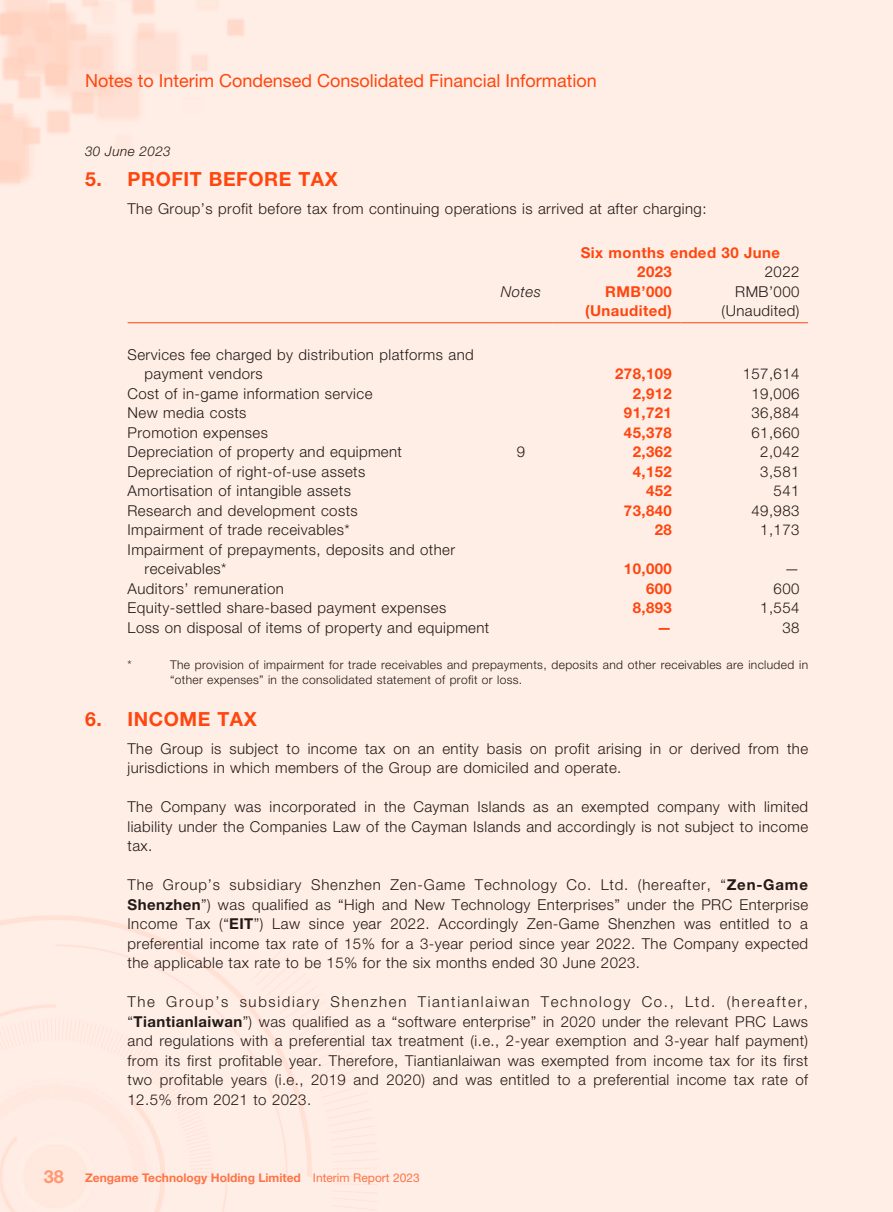
<style>
.page{position:relative;width:893px;height:1212px;background:#fff}
.page>*{position:absolute;margin:0;border:0;box-sizing:border-box;transform-origin:0 0}
.t1{font:700 19.5px "Helvetica Neue LT Std";letter-spacing:.03em;color:#ff460f}
.t2{font:18px "Helvetica Neue LT Std";color:#ff460f}
.t3{font:300 15px/19.5px "Helvetica Neue LT Std";letter-spacing:.03em;color:#231916}
.t4{font:700 15px/19.5px "Helvetica Neue LT Std";letter-spacing:.03em;color:#ff460f}
.t5{font:italic 300 15px "Helvetica Neue LT Std";letter-spacing:.03em;color:#231916}
.t6{font:italic 300 13.5px "Helvetica Neue LT Std";letter-spacing:.03em;color:#231916}
.t7{font:300 12px/15px "Helvetica Neue LT Std";letter-spacing:.03em;color:#231916}
.t8{font:700 12px "Helvetica Neue LT Std";color:#ff7345}
.s1{font-weight:700}
.s2{font-size:18px;color:#ff9872}
.s3{font-weight:400}
</style>
<div class="page">
<hr style="left:128px;top:322px;width:361px;height:1px;background:#ff460f">
<hr style="left:489px;top:322px;width:64px;height:1px;background:#ff460f">
<hr style="left:553px;top:322px;width:127px;height:1px;background:#ff460f">
<hr style="left:680px;top:322px;width:128px;height:1px;background:#ff460f">
<p class="t2" style="left:85px;top:70px;width:513px">Notes to Interim Condensed Consolidated Financial Information</p>
<p class="t6" style="left:85px;top:143px;width:87px">30 June 2023</p>
<h1 class="t1" style="left:85px;top:167px;width:254px">5. PROFIT BEFORE TAX</h1>
<p class="t3" style="left:128px;top:199px;width:580px">The Group’s profit before tax from continuing operations is arrived at after charging:</p>
<p class="t4" style="left:637px;top:242px;width:144px;text-indent:-57px">Six months ended 30 June<br>2023</p>
<p class="t3" style="left:765px;top:262px;width:36px">2022</p>
<p class="t3" style="left:145px;top:344px;width:331px;text-indent:-17px">Services fee charged by distribution platforms and payment vendors</p>
<p class="t5" style="left:501px;top:282px;width:42px">Notes</p>
<p class="t4" style="left:605px;top:281px;width:68px">RMB’000</p>
<p class="t3" style="left:735px;top:281px;width:66px">RMB’000</p>
<p class="t4" style="left:585px;top:301px;width:88px">(Unaudited)</p>
<p class="t3" style="left:722px;top:301px;width:79px">(Unaudited)</p>
<p class="t4" style="left:615px;top:364px;width:58px">278,109</p>
<p class="t3" style="left:743px;top:364px;width:58px">157,614</p>
<p class="t3" style="left:128px;top:383px;width:246px">Cost of in-game information service</p>
<p class="t4" style="left:633px;top:383px;width:41px">2,912</p>
<p class="t3" style="left:751px;top:383px;width:49px">19,006</p>
<p class="t3" style="left:128px;top:403px;width:120px">New media costs</p>
<p class="t4" style="left:624px;top:403px;width:49px">91,721</p>
<p class="t3" style="left:751px;top:403px;width:49px">36,884</p>
<p class="t3" style="left:128px;top:422px;width:142px">Promotion expenses</p>
<p class="t4" style="left:624px;top:422px;width:49px">45,378</p>
<p class="t3" style="left:751px;top:422px;width:49px">61,660</p>
<p class="t3" style="left:128px;top:442px;width:276px">Depreciation of property and equipment</p>
<p class="t3" style="left:517px;top:442px;width:10px">9</p>
<p class="t4" style="left:633px;top:442px;width:41px">2,362</p>
<p class="t3" style="left:760px;top:442px;width:41px">2,042</p>
<p class="t3" style="left:128px;top:461px;width:239px">Depreciation of right-of-use assets</p>
<p class="t4" style="left:633px;top:461px;width:41px">4,152</p>
<p class="t3" style="left:760px;top:461px;width:41px">3,581</p>
<p class="t3" style="left:128px;top:481px;width:225px">Amortisation of intangible assets</p>
<p class="t4" style="left:646px;top:481px;width:27px">452</p>
<p class="t3" style="left:774px;top:481px;width:27px">541</p>
<p class="t3" style="left:128px;top:500px;width:232px">Research and development costs</p>
<p class="t4" style="left:624px;top:500px;width:49px">73,840</p>
<p class="t3" style="left:751px;top:500px;width:49px">49,983</p>
<p class="t3" style="left:128px;top:520px;width:224px">Impairment of trade receivables*</p>
<p class="t4" style="left:655px;top:520px;width:19px">28</p>
<p class="t3" style="left:760px;top:520px;width:41px">1,173</p>
<p class="t3" style="left:145px;top:539px;width:312px;text-indent:-17px">Impairment of prepayments, deposits and other receivables*</p>
<p class="t4" style="left:624px;top:559px;width:49px">10,000</p>
<p class="t3" style="left:784px;top:559px;width:16px">—</p>
<p class="t3" style="left:128px;top:578px;width:158px">Auditors’ remuneration</p>
<p class="t4" style="left:646px;top:578px;width:27px">600</p>
<p class="t3" style="left:774px;top:578px;width:27px">600</p>
<p class="t3" style="left:128px;top:598px;width:320px">Equity-settled share-based payment expenses</p>
<p class="t4" style="left:633px;top:598px;width:41px">8,893</p>
<p class="t3" style="left:760px;top:598px;width:41px">1,554</p>
<p class="t3" style="left:128px;top:617px;width:363px">Loss on disposal of items of property and equipment</p>
<p class="t4" style="left:657px;top:617px;width:16px">—</p>
<p class="t3" style="left:782px;top:617px;width:19px">38</p>
<p class="t7" style="left:128px;top:657px;width:6px">*</p>
<p class="t7" style="left:170px;top:657px;width:640px">The provision of impairment for trade receivables and prepayments, deposits and other receivables are included in “other expenses” in the consolidated statement of profit or loss.</p>
<h1 class="t1" style="left:85px;top:707px;width:173px">6. INCOME TAX</h1>
<p class="t3" style="left:128px;top:738px;width:682px">The Group is subject to income tax on an entity basis on profit arising in or derived from the jurisdictions in which members of the Group are domiciled and operate.</p>
<p class="t3" style="left:128px;top:797px;width:682px;text-align:justify">The Company was incorporated in the Cayman Islands as an exempted company with limited liability under the Companies Law of the Cayman Islands and accordingly is not subject to income tax.</p>
<p class="t3" style="left:128px;top:875px;width:682px;text-align:justify">The Group’s subsidiary Shenzhen Zen-Game Technology Co. Ltd. (hereafter, “<span class="s1">Zen-Game Shenzhen</span>”) was qualified as “High and New Technology Enterprises” under the PRC Enterprise Income Tax (“<span class="s1">EIT</span>”) Law since year 2022. Accordingly Zen-Game Shenzhen was entitled to a preferential income tax rate of 15% for a 3-year period since year 2022. The Company expected the applicable tax rate to be 15% for the six months ended 30 June 2023.</p>
<p class="t3" style="left:128px;top:992px;width:682px;text-align:justify">The Group’s subsidiary Shenzhen Tiantianlaiwan Technology Co., Ltd. (hereafter, “<span class="s1">Tiantianlaiwan</span>”) was qualified as a “software enterprise” in 2020 under the relevant PRC Laws and regulations with a preferential tax treatment (i.e., 2-year exemption and 3-year half payment) from its first profitable year. Therefore, Tiantianlaiwan was exempted from income tax for its first two profitable years (i.e., 2019 and 2020) and was entitled to a preferential income tax rate of 12.5% from 2021 to 2023.</p>
<p class="t8" style="left:44px;top:1170px;width:377px"><span class="s2">38</span> Zengame Technology Holding Limited <span class="s3">Interim Report 2023</span></p>
</div>
